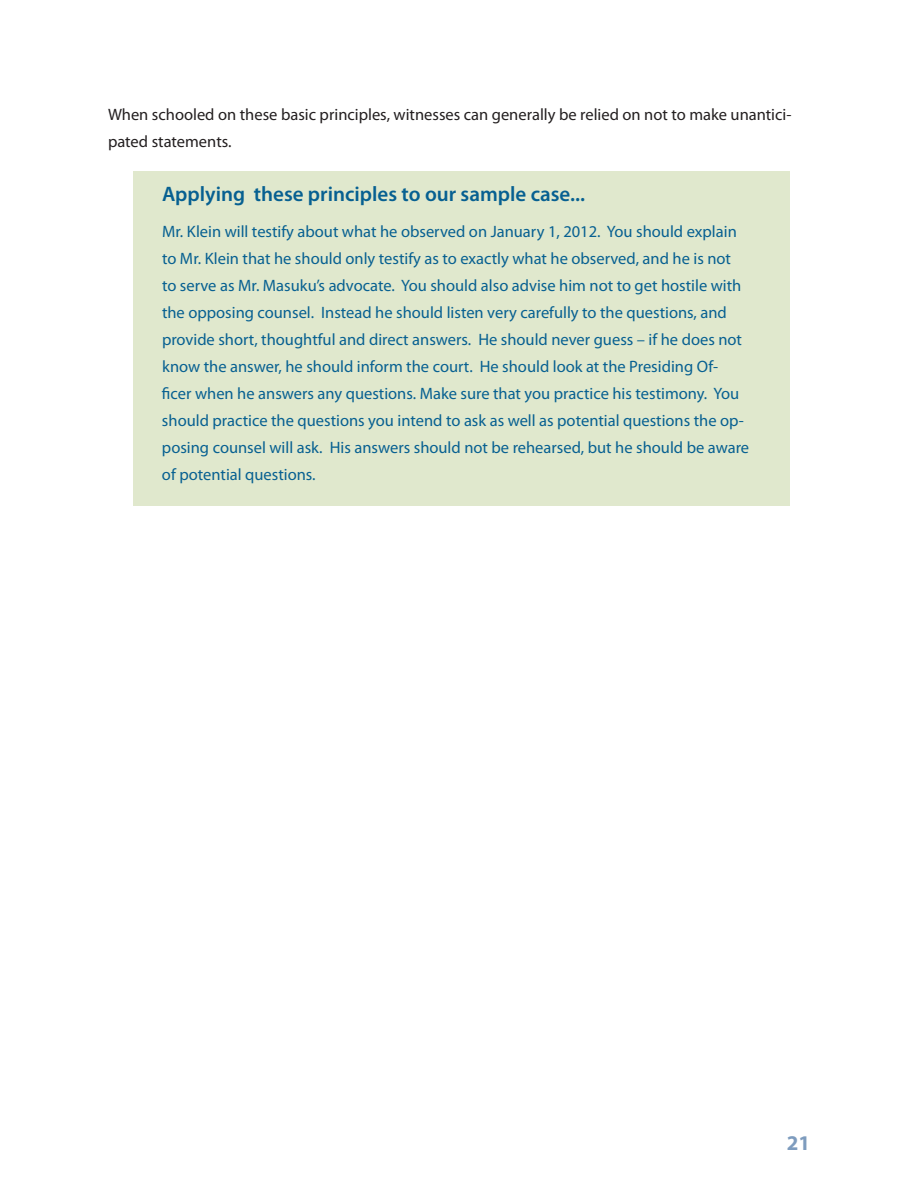
<style>
.page{position:relative;width:918px;height:1188px;background:#fff}
.page>*{position:absolute;margin:0;border:0;box-sizing:border-box;transform-origin:0 0}
.t1{font:600 21px "Myriad Pro";color:#076091}
.t2{font:700 21px "Myriad Pro";color:#7e9cbe}
.t3{font:16.5px/27px "Myriad Pro";color:#076091}
.t4{font:16.5px/27px "Myriad Pro";color:#231f20}
</style>
<div class="page">
<div style="left:133px;top:171px;width:656px;height:334px;background:#e0e8cd"></div>
<p class="t4" style="left:108px;top:101px;width:685px">When schooled on these basic principles, witnesses can generally be relied on not to make unantici&shy;pated statements.</p>
<p class="t1" style="left:162px;top:181px;width:424px">Applying these principles to our sample case...</p>
<p class="t3" style="left:162px;top:218px;width:589px">Mr. Klein will testify about what he observed on January 1, 2012. You should explain to Mr. Klein that he should only testify as to exactly what he observed, and he is not to serve as Mr. Masuku’s advocate. You should also advise him not to get hostile with the opposing counsel. I nstead he should listen very carefully to the questions, and provide short, thoughtful and direct answers. He should never guess – if he does not know the answer, he should inform the court. He should look at the Presiding Of&shy;ficer when he answers any questions. Make sure that you practice his testimony. You should practice the questions you intend to ask as well as potential questions the op&shy;posing counsel will ask. H is answers should not be rehearsed, but he should be aware of potential questions.</p>
<p class="t2" style="left:787px;top:1129px;width:25px">21</p>
</div>
